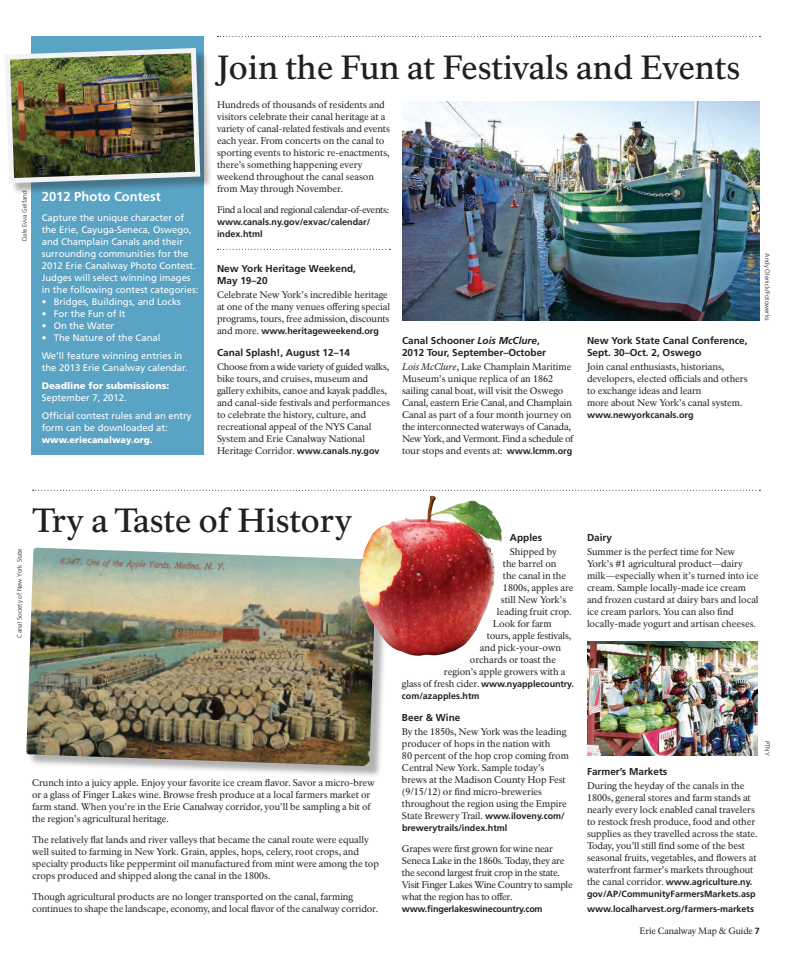
<style>
.page{position:relative;width:792px;height:972px;background:#fff}
.page>*{position:absolute;margin:0;border:0;box-sizing:border-box;transform-origin:0 0}
.t1{font:500 33px "NPS Rawlinson OT";letter-spacing:-.01em;color:#231f20}
.Subhead-large{font:700 13px "Frutiger";color:#fff}
.Subhead-new{font:700 10px/12px "Frutiger";color:#231f20}
.Text-new{font:9.5px/12px "NPS Rawlinson OT";letter-spacing:-.01em;color:#231f20}
.Text-new-2{font:9.5px/12px "Frutiger";color:#fff}
.Text-new-3{font:9.5px "NPS Rawlinson OT";letter-spacing:-.035em;color:#231f20}
.Text-new-4{font:900 9.5px/12px "Frutiger";color:#fff}
.Text-new-5{font:700 9px/12px "Frutiger";color:#231f20}
.Text-new-6{font:700 9px "Frutiger";letter-spacing:-.02em;color:#231f20}
.t2{font:9px "NPS Rawlinson OT";letter-spacing:-.005em;color:#231f20}
.Text-new-7{font:900 9px "Frutiger";color:#fff}
.Photo_credit{font:300 6.5px "Frutiger";color:#231f20}
.s1{font-weight:400}
.s2{font-family:"NPS Rawlinson OT";font-weight:400;font-size:9.5px}
.s3{font-family:"Frutiger";font-weight:700;font-size:9px}
.s4{font-style:italic}
.s5{font-family:"Frutiger";font-weight:700}
</style>
<div class="page">
<svg style="left:33px;top:490px;width:727px;height:1px"></svg>
<img style="left:587px;top:641px;width:171px;height:114px">
<div style="left:28px;top:549px;width:361px;height:229px;background:#231f20;opacity:.35"></div>
<img style="left:26px;top:548px;width:350px;height:218px">
<div style="left:32px;top:36px;width:172px;height:419px;background:#59a3c4"></div>
<div style="left:7px;top:50px;width:206px;height:145px;background:#231f20;opacity:.35"></div>
<img style="left:5px;top:45px;width:198px;height:141px">
<img style="left:402px;top:101px;width:358px;height:219px">
<img style="left:359px;top:496px;width:143px;height:160px">
<svg style="left:218px;top:36px;width:542px;height:1px"></svg>
<svg style="left:218px;top:249px;width:173px;height:1px"></svg>
<p class="Photo_credit" style="left:21px;top:241px;width:52px;rotate:-90deg">Dale Evva Gelfand</p>
<p class="Subhead-large" style="left:42px;top:189px;width:121px">2012 Photo Contest</p>
<p class="Text-new-2" style="left:42px;top:212px;width:158px">Capture the unique character of the Erie, Cayuga-Seneca, Oswego, and Champlain Canals and their surrounding communities for the 2012 Erie Canalway Photo Contest.<br>Judges will select winning images in the following contest categories:</p>
<p class="Text-new-2" style="left:42px;top:296px;width:141px">• Bridges, Buildings, and Locks</p>
<p class="Text-new-2" style="left:42px;top:308px;width:85px">• For the Fun of It</p>
<p class="Text-new-2" style="left:42px;top:320px;width:74px">• On the Water</p>
<p class="Text-new-2" style="left:42px;top:332px;width:120px">• The Nature of the Canal</p>
<p class="Text-new-2" style="left:42px;top:350px;width:146px">We’ll feature winning entries in the 2013 Erie Canalway calendar.</p>
<p class="Text-new-4" style="left:42px;top:380px;width:129px">Deadline for submissions:<br><span class="s1">September 7, 2012.</span></p>
<p class="Text-new-2" style="left:42px;top:410px;width:151px">Official contest rules and an entry form can be downloaded at:</p>
<p class="Text-new-7" style="left:42px;top:435px;width:112px">www.eriecanalway.org.</p>
<p class="t1" style="left:217px;top:47px;width:525px">Join the Fun at Festivals and Events</p>
<p class="Text-new" style="left:217px;top:99px;width:174px">Hundreds of thousands of residents and visitors celebrate their canal heritage at a variety of canal-related festivals and events each year. From concerts on the canal to sporting events to historic re-enactments, there’s something happening every weekend throughout the canal season from May through November.</p>
<p class="Text-new-3" style="left:217px;top:204px;width:174px">Find a local and regional calendar-of-events:</p>
<p class="Text-new-5" style="left:217px;top:216px;width:155px">www.canals.ny.gov/exvac/calendar/ index.html</p>
<p class="Subhead-new" style="left:217px;top:262px;width:140px">New York Heritage Weekend,<br>May 19–20</p>
<p class="Text-new" style="left:217px;top:289px;width:174px">Celebrate New York’s incredible heritage at one of the many venues offering special programs, tours, free admission, discounts</p>
<p class="Text-new-5" style="left:217px;top:325px;width:163px"><span class="s2">and more.</span> www.heritageweekend.org</p>
<p class="Subhead-new" style="left:217px;top:346px;width:135px">Canal Splash!, August 12–14</p>
<p class="Text-new" style="left:217px;top:361px;width:174px">Choose from a wide variety of guided walks, bike tours, and cruises, museum and gallery exhibits, canoe and kayak paddles, and canal-side festivals and performances to celebrate the history, culture, and recreational appeal of the NYS Canal System and Erie Canalway National Heritage Corridor. <span class="s3">www.canals.ny.gov</span></p>
<p class="Subhead-new" style="left:402px;top:334px;width:146px">Canal Schooner <span class="s4">Lois McClure</span>,<br>2012 Tour, September–October</p>
<p class="Text-new" style="left:402px;top:361px;width:173px"><span class="s4">Lois McClure</span>, Lake Champlain Maritime Museum’s unique replica of an 1862 sailing canal boat, will visit the Oswego Canal, eastern Erie Canal, and Champlain Canal as part of a four month journey on the interconnected waterways of Canada, New York, and Vermont. Find a schedule of tour stops and events at: <span class="s3">www.lcmm.org</span></p>
<p class="Subhead-new" style="left:587px;top:334px;width:162px">New York State Canal Conference,<br>Sept. 30–Oct. 2, Oswego</p>
<p class="Text-new" style="left:587px;top:361px;width:162px">Join canal enthusiasts, historians, developers, elected officials and others to exchange ideas and learn<br>more about New York’s canal system.</p>
<p class="Text-new-5" style="left:587px;top:409px;width:108px">www.newyorkcanals.org</p>
<p class="Photo_credit" style="left:771px;top:253px;width:69px;rotate:90deg">Andy Olenick/Fotowerks</p>
<p class="Photo_credit" style="left:16px;top:638px;width:91px;rotate:-90deg">Canal Society of New York State</p>
<p class="t1" style="left:32px;top:501px;width:322px">Try a Taste of History</p>
<p class="Text-new" style="left:32px;top:777px;width:344px">Crunch into a juicy apple. Enjoy your favorite ice cream flavor. Savor a micro-brew or a glass of Finger Lakes wine. Browse fresh produce at a local farmers market or farm stand. When you’re in the Erie Canalway corridor, you’ll be sampling a bit of the region’s agricultural heritage.</p>
<p class="Text-new" style="left:32px;top:834px;width:348px">The relatively flat lands and river valleys that became the canal route were equally well suited to farming in New York. Grain, apples, hops, celery, root crops, and specialty products like peppermint oil manufactured from mint were among the top crops produced and shipped along the canal in the 1800s.</p>
<p class="Text-new" style="left:32px;top:891px;width:347px">Though agricultural products are no longer transported on the canal, farming continues to shape the landscape, economy, and local flavor of the canalway corridor.</p>
<p class="Subhead-new" style="left:510px;top:531px;width:34px">Apples</p>
<p class="Text-new" style="left:510px;top:546px;width:48px">Shipped by</p>
<p class="Text-new" style="left:503px;top:558px;width:55px">the barrel on</p>
<p class="Text-new" style="left:503px;top:570px;width:65px">the canal in the</p>
<p class="Text-new" style="left:503px;top:582px;width:72px">1800s, apples are</p>
<p class="Text-new" style="left:501px;top:594px;width:67px">still New York’s</p>
<p class="Text-new" style="left:497px;top:606px;width:76px">leading fruit crop.</p>
<p class="Text-new" style="left:493px;top:618px;width:60px">Look for farm</p>
<p class="Text-new" style="left:487px;top:630px;width:86px">tours, apple festivals,</p>
<p class="Text-new" style="left:480px;top:642px;width:83px">and pick-your-own</p>
<p class="Text-new" style="left:470px;top:654px;width:88px">orchards or toast the</p>
<p class="Text-new" style="left:444px;top:666px;width:123px">region’s apple growers with a</p>
<p class="Text-new-5" style="left:402px;top:678px;width:173px"><span class="s2">glass of fresh cider.</span> www.nyapplecountry. com/azapples.htm</p>
<p class="Subhead-new" style="left:402px;top:711px;width:60px">Beer &amp; Wine</p>
<p class="Text-new" style="left:402px;top:726px;width:168px">By the 1850s, New York was the leading producer of hops in the nation with<br>80 percent of the hop crop coming from Central New York. Sample today’s brews at the Madison County Hop Fest (9/15/12) or find micro-breweries throughout the region using the Empire State Brewery Trail. <span class="s3">www.iloveny.com/</span></p>
<p class="Text-new-5" style="left:402px;top:822px;width:107px">brewerytrails/index.html</p>
<p class="Text-new" style="left:402px;top:843px;width:172px">Grapes were first grown for wine near Seneca Lake in the 1860s. Today, they are the second largest fruit crop in the state.<br>Visit Finger Lakes Wine Country to sample what the region has to offer.</p>
<p class="Text-new-6" style="left:402px;top:904px;width:142px">www.fingerlakeswinecountry.com</p>
<p class="Subhead-new" style="left:587px;top:531px;width:27px">Dairy</p>
<p class="Text-new" style="left:587px;top:546px;width:173px">Summer is the perfect time for New York’s #1 agricultural product—dairy milk—especially when it’s turned into ice cream. Sample locally-made ice cream and frozen custard at dairy bars and local ice cream parlors. You can also find locally-made yogurt and artisan cheeses.</p>
<p class="Subhead-new" style="left:587px;top:765px;width:82px">Farmer’s Markets</p>
<p class="Text-new" style="left:587px;top:780px;width:172px">During the heyday of the canals in the 1800s, general stores and farm stands at nearly every lock enabled canal travelers to restock fresh produce, food and other supplies as they travelled across the state.<br>Today, you’ll still find some of the best seasonal fruits, vegetables, and flowers at waterfront farmer’s markets throughout</p>
<p class="Text-new-5" style="left:587px;top:876px;width:170px"><span class="s2">the canal corridor.</span> www.agriculture.ny. gov/AP/CommunityFarmersMarkets.asp</p>
<p class="Text-new-5" style="left:587px;top:903px;width:169px">www.localharvest.org/farmers-markets</p>
<p class="Photo_credit" style="left:771px;top:741px;width:16px;rotate:90deg">PTNY</p>
<p class="t2" style="left:640px;top:925px;width:122px">Erie Canalway Map &amp; Guide <span class="s5">7</span></p>
</div>
